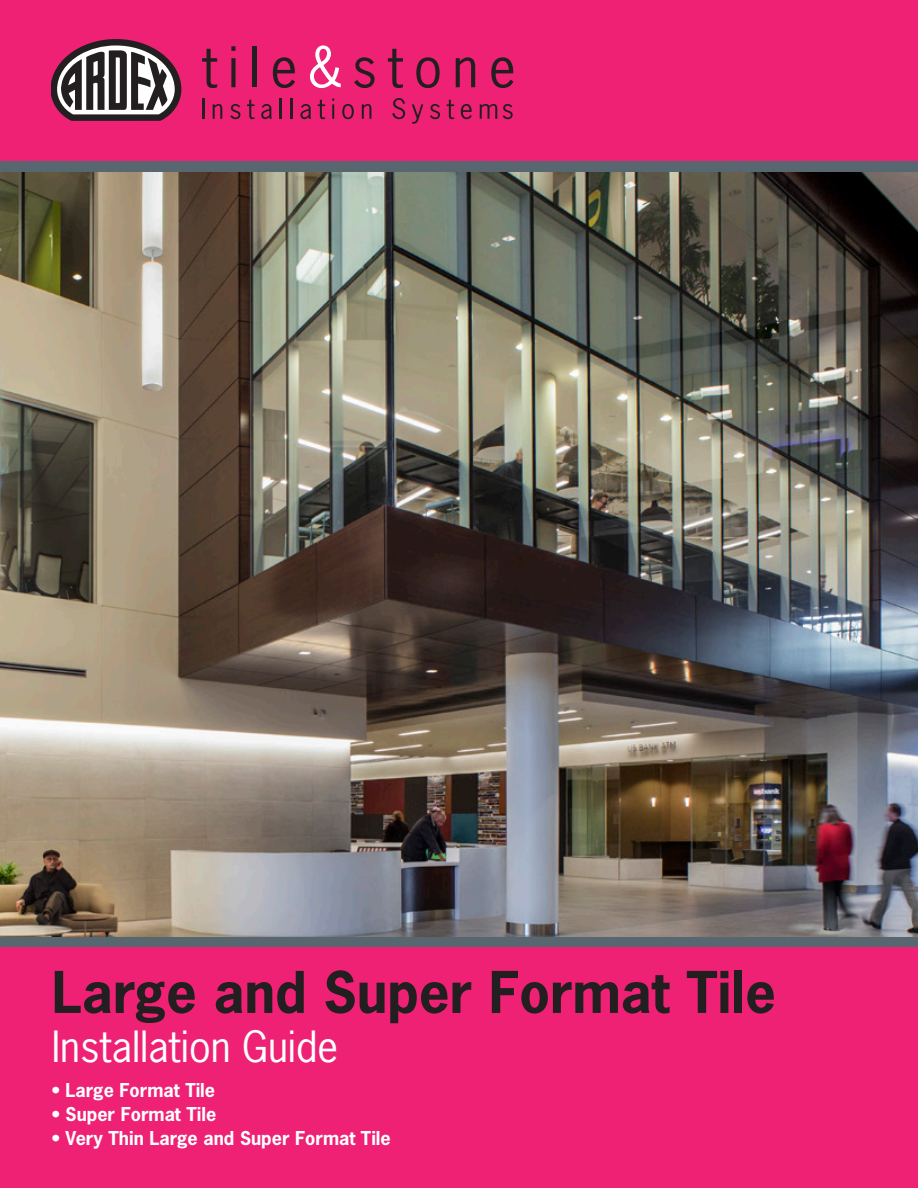
<style>
.page{position:relative;width:918px;height:1188px;background:#fff}
.page>*{position:absolute;margin:0;border:0;box-sizing:border-box;transform-origin:0 0}
.t1{font:700 54px "News Gothic Std";color:#231f20}
.t2{font:40.5px "News Gothic Std";color:#fff}
.t3{font:700 18px "News Gothic Std";color:#fff}
</style>
<div class="page">
<img style="left:0;top:172px;width:918px;height:765px">
<div style="left:0;top:947px;width:918px;height:241px;background:#ee2174"></div>
<div style="left:0;top:0;width:918px;height:163px;background:#ee2174"></div>
<svg style="left:202px;top:49px;width:15px;height:39px"></svg>
<div style="left:231px;top:58px;width:5px;height:29px;background:#231f20"></div>
<svg style="left:231px;top:46px;width:5px;height:5px"></svg>
<hr style="left:253px;top:46px;width:4px;height:41px;background:#231f20">
<svg style="left:273px;top:57px;width:22px;height:31px"></svg>
<svg style="left:310px;top:45px;width:31px;height:43px"></svg>
<svg style="left:354px;top:57px;width:21px;height:31px"></svg>
<svg style="left:388px;top:49px;width:15px;height:39px"></svg>
<svg style="left:416px;top:57px;width:24px;height:31px"></svg>
<svg style="left:456px;top:57px;width:19px;height:30px"></svg>
<svg style="left:491px;top:57px;width:23px;height:31px"></svg>
<svg style="left:52px;top:39px;width:129px;height:82px"></svg>
<hr style="left:202px;top:98px;width:2px;height:21px;background:#231f20">
<svg style="left:213px;top:104px;width:9px;height:15px"></svg>
<svg style="left:230px;top:104px;width:10px;height:15px"></svg>
<svg style="left:247px;top:100px;width:8px;height:19px"></svg>
<svg style="left:261px;top:104px;width:11px;height:15px"></svg>
<hr style="left:280px;top:98px;width:2px;height:21px;background:#231f20">
<hr style="left:290px;top:98px;width:2px;height:21px;background:#231f20">
<svg style="left:300px;top:104px;width:11px;height:15px"></svg>
<svg style="left:318px;top:100px;width:7px;height:19px"></svg>
<svg style="left:332px;top:98px;width:2px;height:21px"></svg>
<svg style="left:342px;top:104px;width:12px;height:15px"></svg>
<svg style="left:362px;top:104px;width:9px;height:15px"></svg>
<svg style="left:392px;top:98px;width:13px;height:21px"></svg>
<svg style="left:412px;top:104px;width:11px;height:20px"></svg>
<svg style="left:430px;top:104px;width:10px;height:15px"></svg>
<svg style="left:503px;top:104px;width:10px;height:15px"></svg>
<svg style="left:447px;top:100px;width:7px;height:19px"></svg>
<svg style="left:461px;top:104px;width:11px;height:15px"></svg>
<svg style="left:480px;top:104px;width:17px;height:15px"></svg>
<div style="left:0;top:163px;width:918px;height:9px;background:#586670"></div>
<div style="left:0;top:162px;width:918px;height:9px;background:#586670"></div>
<div style="left:0;top:937px;width:918px;height:10px;background:#586670"></div>
<p class="t1" style="left:52px;top:957px;width:726px">Large and Super Format Tile</p>
<p class="t2" style="left:52px;top:1021px;width:288px">Installation Guide</p>
<p class="t3" style="left:52px;top:1079px;width:165px">• Large Format Tile</p>
<p class="t3" style="left:52px;top:1103px;width:166px">• Super Format Tile</p>
<p class="t3" style="left:52px;top:1127px;width:340px">• Very Thin Large and Super Format Tile</p>
</div>
